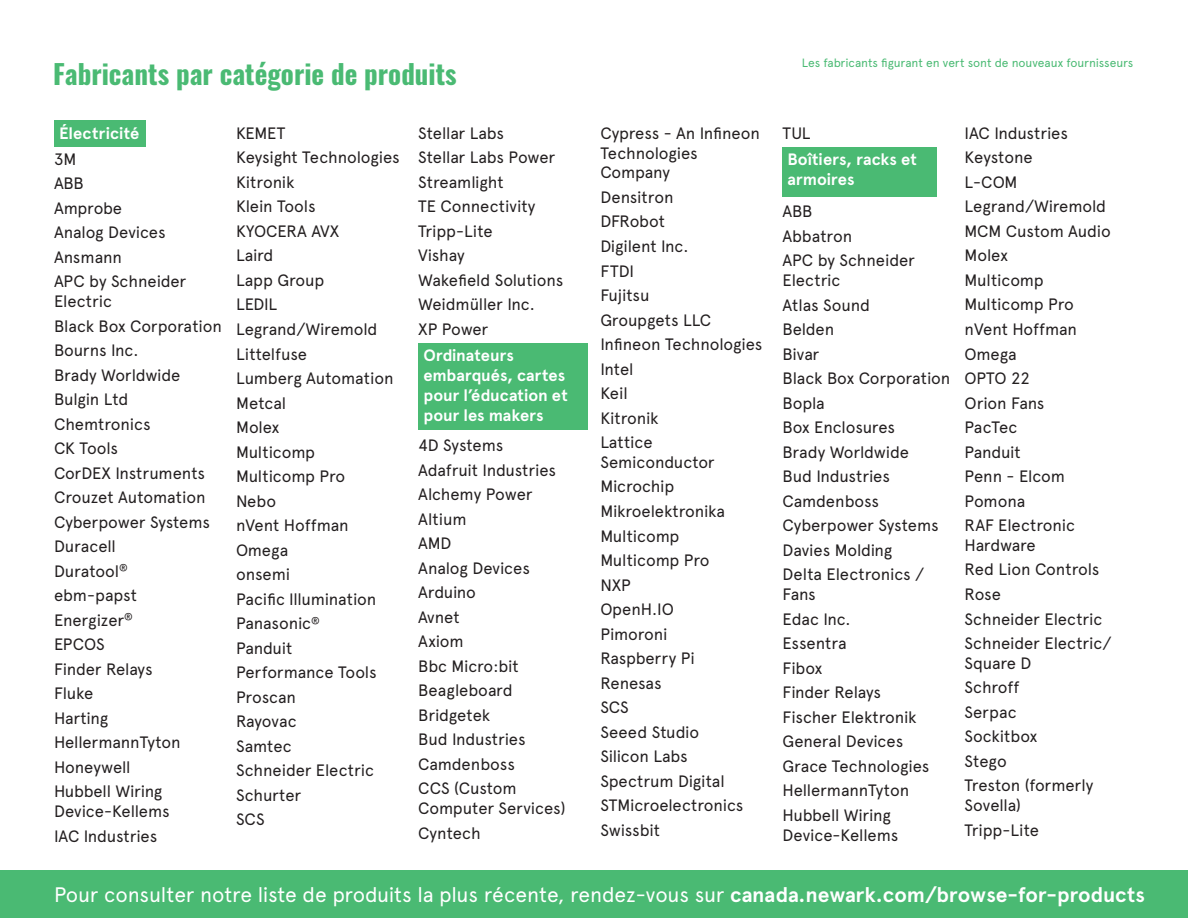
<style>
.page{position:relative;width:1188px;height:918px;background:#fff}
.page>*{position:absolute;margin:0;border:0;box-sizing:border-box;transform-origin:0 0}
.t1{font:27px "Oswald";color:#4aba73}
.t2{font:21px "Apercu Avnet";letter-spacing:-.01em;color:#fff}
.t3{font:16.5px/24.5px "Apercu Avnet";letter-spacing:-.01em;color:#231f20}
.t4{font:700 16.5px/19.8px "Apercu Avnet";color:#fff}
.t5{font:12px "Apercu Avnet";letter-spacing:-.005em;color:#4aba73}
.s1{font-weight:700}
</style>
<div class="page">
<div style="left:0;top:870px;width:1188px;height:48px;background:#4aba73"></div>
<div style="left:54px;top:121px;width:92px;height:26px;background:#4aba73"></div>
<div style="left:418px;top:343px;width:170px;height:87px;background:#4aba73"></div>
<div style="left:783px;top:147px;width:154px;height:49px;background:#4aba73"></div>
<h1 class="t1" style="left:53px;top:50px;width:405px">Fabricants par catégorie de produits</h1>
<p class="t5" style="left:802px;top:54px;width:333px">Les fabricants figurant en vert sont de nouveaux fournisseurs</p>
<p class="t4" style="left:59px;top:122px;width:82px">Électricité</p>
<p class="t3" style="left:54px;top:145px;width:134px">3M<br>ABB<br>Amprobe<br>Analog Devices<br>Ansmann<br>APC by Schneider</p>
<p class="t3" style="left:54px;top:288px;width:169px">Electric<br>Black Box Corporation<br>Bourns Inc.<br>Brady Worldwide<br>Bulgin Ltd<br>Chemtronics<br>CK Tools<br>CorDEX Instruments<br>Crouzet Automation<br>Cyberpower Systems<br>Duracell<br>Duratool<sup>®<br></sup>ebm-papst<br>Energizer<sup>®<br></sup>EPCOS<br>Finder Relays<br>Fluke<br>Harting<br>HellermannTyton<br>Honeywell<br>Hubbell Wiring</p>
<p class="t3" style="left:54px;top:798px;width:117px">Device-Kellems<br>IAC Industries</p>
<p class="t3" style="left:236px;top:119px;width:165px">KEMET<br>Keysight Technologies<br>Kitronik<br>Klein Tools<br>KYOCERA AVX<br>Laird<br>Lapp Group<br>LEDIL<br>Legrand/Wiremold<br>Littelfuse<br>Lumberg Automation<br>Metcal<br>Molex<br>Multicomp<br>Multicomp Pro<br>Nebo<br>nVent Hoffman<br>Omega<br>onsemi<br>Pacific Illumination<br>Panasonic<sup>®<br></sup>Panduit<br>Performance Tools<br>Proscan<br>Rayovac<br>Samtec<br>Schneider Electric<br>Schurter<br>SCS</p>
<p class="t3" style="left:418px;top:119px;width:147px">Stellar Labs<br>Stellar Labs Power<br>Streamlight<br>TE Connectivity<br>Tripp-Lite<br>Vishay<br>Wakefield Solutions<br>Weidmüller Inc.<br>XP Power</p>
<p class="t4" style="left:423px;top:344px;width:146px">Ordinateurs embarqués, cartes pour l’éducation et pour les makers</p>
<p class="t3" style="left:418px;top:432px;width:139px">4D Systems<br>Adafruit Industries<br>Alchemy Power<br>Altium<br>AMD<br>Analog Devices<br>Arduino<br>Avnet<br>Axiom<br>Bbc Micro:bit<br>Beagleboard<br>Bridgetek<br>Bud Industries<br>Camdenboss<br>CCS (Custom</p>
<p class="t3" style="left:418px;top:795px;width:149px">Computer Services)<br>Cyntech</p>
<p class="t3" style="left:600px;top:122px;width:161px;line-height:19.8px">Cypress - An Infineon<br>Technologies<br>Company</p>
<p class="t3" style="left:600px;top:184px;width:164px">Densitron<br>DFRobot<br>Digilent Inc.<br>FTDI<br>Fujitsu<br>Groupgets LLC<br>Infineon Technologies<br>Intel<br>Keil<br>Kitronik<br>Lattice</p>
<p class="t3" style="left:600px;top:449px;width:145px">Semiconductor<br>Microchip<br>Mikroelektronika<br>Multicomp<br>Multicomp Pro<br>NXP<br>OpenH.IO<br>Pimoroni<br>Raspberry Pi<br>Renesas<br>SCS<br>Seeed Studio<br>Silicon Labs<br>Spectrum Digital<br>STMicroelectronics<br>Swissbit</p>
<p class="t3" style="left:783px;top:119px;width:30px">TUL</p>
<p class="t4" style="left:788px;top:148px;width:131px">Boîtiers, racks et armoires</p>
<p class="t3" style="left:783px;top:198px;width:134px">ABB<br>Abbatron<br>APC by Schneider</p>
<p class="t3" style="left:783px;top:267px;width:169px">Electric<br>Atlas Sound<br>Belden<br>Bivar<br>Black Box Corporation<br>Bopla<br>Box Enclosures<br>Brady Worldwide<br>Bud Industries<br>Camdenboss<br>Cyberpower Systems<br>Davies Molding<br>Delta Electronics /</p>
<p class="t3" style="left:783px;top:581px;width:148px">Fans<br>Edac Inc.<br>Essentra<br>Fibox<br>Finder Relays<br>Fischer Elektronik<br>General Devices<br>Grace Technologies<br>HellermannTyton<br>Hubbell Wiring</p>
<p class="t3" style="left:783px;top:821px;width:117px">Device-Kellems</p>
<p class="t3" style="left:965px;top:119px;width:148px">IAC Industries<br>Keystone<br>L-COM<br>Legrand/Wiremold<br>MCM Custom Audio<br>Molex<br>Multicomp<br>Multicomp Pro nVent Hoffman<br>Omega<br>OPTO 22<br>Orion Fans<br>PacTec<br>Panduit<br>Penn - Elcom<br>Pomona<br>RAF Electronic</p>
<p class="t3" style="left:965px;top:532px;width:148px">Hardware<br>Red Lion Controls<br>Rose<br>Schneider Electric<br>Schneider Electric/</p>
<p class="t3" style="left:965px;top:649px;width:130px">Square D<br>Schroff<br>Serpac<br>Sockitbox<br>Stego<br>Treston (formerly</p>
<p class="t3" style="left:965px;top:792px;width:76px">Sovella)<br>Tripp-Lite</p>
<p class="t2" style="left:54px;top:878px;width:1093px">Pour consulter notre liste de produits la plus récente, rendez-vous sur <span class="s1">canada.newark.com/browse-for-products</span></p>
</div>
